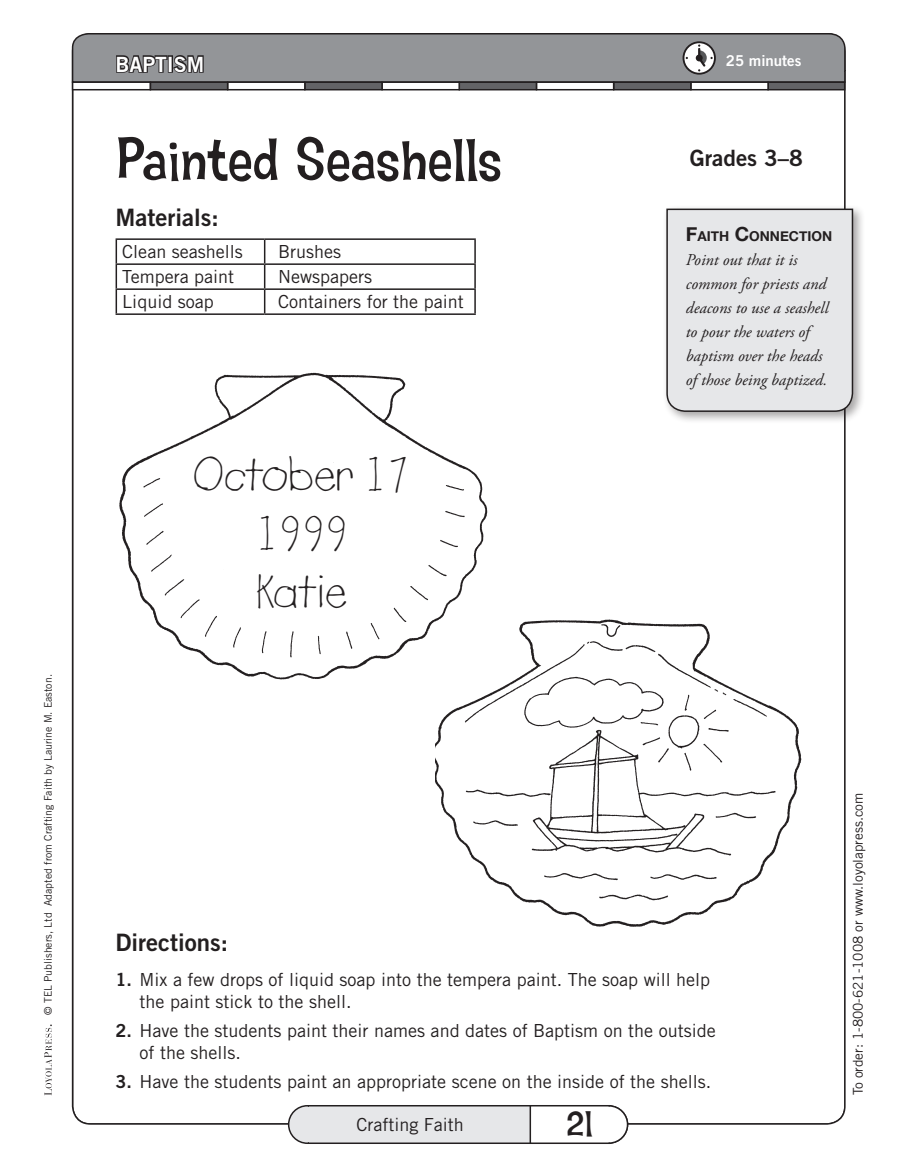
<style>
.page{position:relative;width:905px;height:1175px;background:#fff}
.page>*{position:absolute;margin:0;border:0;box-sizing:border-box;transform-origin:0 0}
.A_Head{font:58.5px "Hawaiian Aloha BTN";color:#231f20}
.Kid_Writing{font:46.5px "Lemonade";color:#231f20}
.t1{font:34.5px "Hawaiian Aloha BTN";color:#231f20}
.B_Head{font:24px "Trade Gothic LT Std Bd 2";color:#231f20}
.Grades{font:22.5px "Trade Gothic LT Std Bd 2";color:#231f20}
.Section_Head_2{font:21px "Trade Gothic LT Std Bd 2";color:#fff}
.Numbered_List{font:18px/21.6px "Trade Gothic LT Std";color:#231f20}
.Material_List{font:18px "Trade Gothic LT Std";color:#231f20}
.FaithConnectionText{font:italic 16.5px/24px "Adobe Garamond Pro";color:#231f20}
.Time{font:15px "Trade Gothic LT Std Bd 2";color:#fff}
.FaithConnectionHead{font:700 13.65px "Helvetica Neue";color:#231f20}
.A_Head-2{font:13.5px "Trade Gothic LT Std";color:#231f20}
.A_Head-3{font:10.5px "Trade Gothic LT Std";color:#231f20}
.s1{font-size:19.5px}
.s2{font-family:"Trade Gothic LT Std Bd 2"}
</style>
<div class="page">
<img style="left:119px;top:372px;width:369px;height:308px">
<img style="left:436px;top:574px;width:366px;height:353px">
<svg style="left:44px;top:1024px;width:8px;height:71px"></svg>
<div style="left:72px;top:81px;width:79px;height:9px;border:2px solid #231f20"></div>
<div style="left:768px;top:82px;width:76px;height:8px;background:#636366"></div>
<div style="left:767px;top:81px;width:78px;height:9px;border:2px solid #231f20"></div>
<div style="left:690px;top:81px;width:78px;height:9px;border:2px solid #231f20"></div>
<div style="left:613px;top:82px;width:77px;height:8px;background:#636366"></div>
<div style="left:613px;top:81px;width:78px;height:9px;border:2px solid #231f20"></div>
<div style="left:535px;top:81px;width:79px;height:9px;border:2px solid #231f20"></div>
<div style="left:459px;top:82px;width:77px;height:8px;background:#636366"></div>
<div style="left:458px;top:81px;width:79px;height:9px;border:2px solid #231f20"></div>
<div style="left:381px;top:81px;width:79px;height:9px;border:2px solid #231f20"></div>
<div style="left:305px;top:82px;width:77px;height:8px;background:#636366"></div>
<div style="left:304px;top:81px;width:79px;height:9px;border:2px solid #231f20"></div>
<div style="left:227px;top:81px;width:78px;height:9px;border:2px solid #231f20"></div>
<div style="left:150px;top:82px;width:77px;height:8px;background:#636366"></div>
<div style="left:150px;top:81px;width:78px;height:9px;border:2px solid #231f20"></div>
<svg style="left:287px;top:1105px;width:342px;height:39px"></svg>
<div style="left:662px;top:204px;width:203px;height:220px;background:#231f20;opacity:.4"></div>
<svg style="left:665px;top:208px;width:189px;height:204px;background:#e3e4e6"></svg>
<hr style="left:116px;top:238px;width:149px;height:2px;background:#231f20">
<hr style="left:265px;top:238px;width:211px;height:2px;background:#231f20">
<hr style="left:474px;top:240px;width:2px;height:23px;background:#231f20">
<hr style="left:116px;top:263px;width:149px;height:2px;background:#231f20">
<hr style="left:265px;top:263px;width:211px;height:2px;background:#231f20">
<hr style="left:474px;top:265px;width:2px;height:23px;background:#231f20">
<hr style="left:116px;top:288px;width:149px;height:2px;background:#231f20">
<svg style="left:116px;top:240px;width:1px;height:73px"></svg>
<hr style="left:265px;top:288px;width:211px;height:2px;background:#231f20">
<svg style="left:264px;top:240px;width:1px;height:73px"></svg>
<hr style="left:474px;top:290px;width:2px;height:23px;background:#231f20">
<hr style="left:116px;top:313px;width:149px;height:2px;background:#231f20">
<hr style="left:265px;top:313px;width:211px;height:2px;background:#231f20">
<svg style="left:71px;top:33px;width:775px;height:51px;background:#898a8d"></svg>
<p class="A_Head-3" style="left:42px;top:1014px;width:342px;rotate:-90deg">© TEL Publishers, Ltd Adapted from Crafting Faith by Laurine M. Easton.</p>
<p class="Section_Head_2" style="left:116px;top:51px;width:90px">BAPTISM</p>
<p class="A_Head" style="left:116px;top:123px;width:388px">Painted Seashells</p>
<p class="B_Head" style="left:116px;top:202px;width:105px">Materials:</p>
<p class="Material_List" style="left:122px;top:241px;width:122px">Clean seashells</p>
<p class="Material_List" style="left:278px;top:241px;width:64px">Brushes</p>
<p class="Material_List" style="left:122px;top:266px;width:113px">Tempera paint</p>
<p class="Material_List" style="left:278px;top:266px;width:95px">Newspapers</p>
<p class="Material_List" style="left:122px;top:291px;width:93px">Liquid soap</p>
<p class="Material_List" style="left:278px;top:291px;width:187px">Containers for the paint</p>
<p class="Kid_Writing" style="left:193px;top:445px;width:218px">October 17</p>
<p class="Kid_Writing" style="left:255px;top:503px;width:94px">1999</p>
<p class="Kid_Writing" style="left:256px;top:562px;width:92px">Katie</p>
<p class="Time" style="left:726px;top:51px;width:77px">25 minutes</p>
<p class="Grades" style="left:689px;top:144px;width:115px">Grades 3–8</p>
<p class="FaithConnectionHead" style="left:686px;top:228px;width:148px"><span class="s1">F</span>AITH <span class="s1">C</span>ONNECTION</p>
<p class="FaithConnectionText" style="left:686px;top:248px;width:144px">Point out that it is common for priests and deacons to use a seashell to pour the waters of baptism over the heads of those being baptized.</p>
<p class="B_Head" style="left:116px;top:927px;width:114px">Directions:</p>
<p class="Numbered_List" style="left:140px;top:968px;width:572px;text-indent:-24px"><span class="s2">1.</span> Mix a few drops of liquid soap into the tempera paint. The soap will help the paint stick to the shell.</p>
<p class="Numbered_List" style="left:140px;top:1019px;width:577px;text-indent:-24px"><span class="s2">2.</span> Have the students paint their names and dates of Baptism on the outside of the shells.</p>
<p class="Numbered_List" style="left:116px;top:1070px;width:597px"><span class="s2">3.</span> Have the students paint an appropriate scene on the inside of the shells.</p>
<p class="Numbered_List" style="left:356px;top:1113px;width:109px">Crafting Faith</p>
<p class="t1" style="left:566px;top:1102px;width:29px">21</p>
<p class="A_Head-2" style="left:850px;top:1095px;width:304px;rotate:-90deg">To order: 1-800-621-1008 or www.loyolapress.com</p>
</div>
